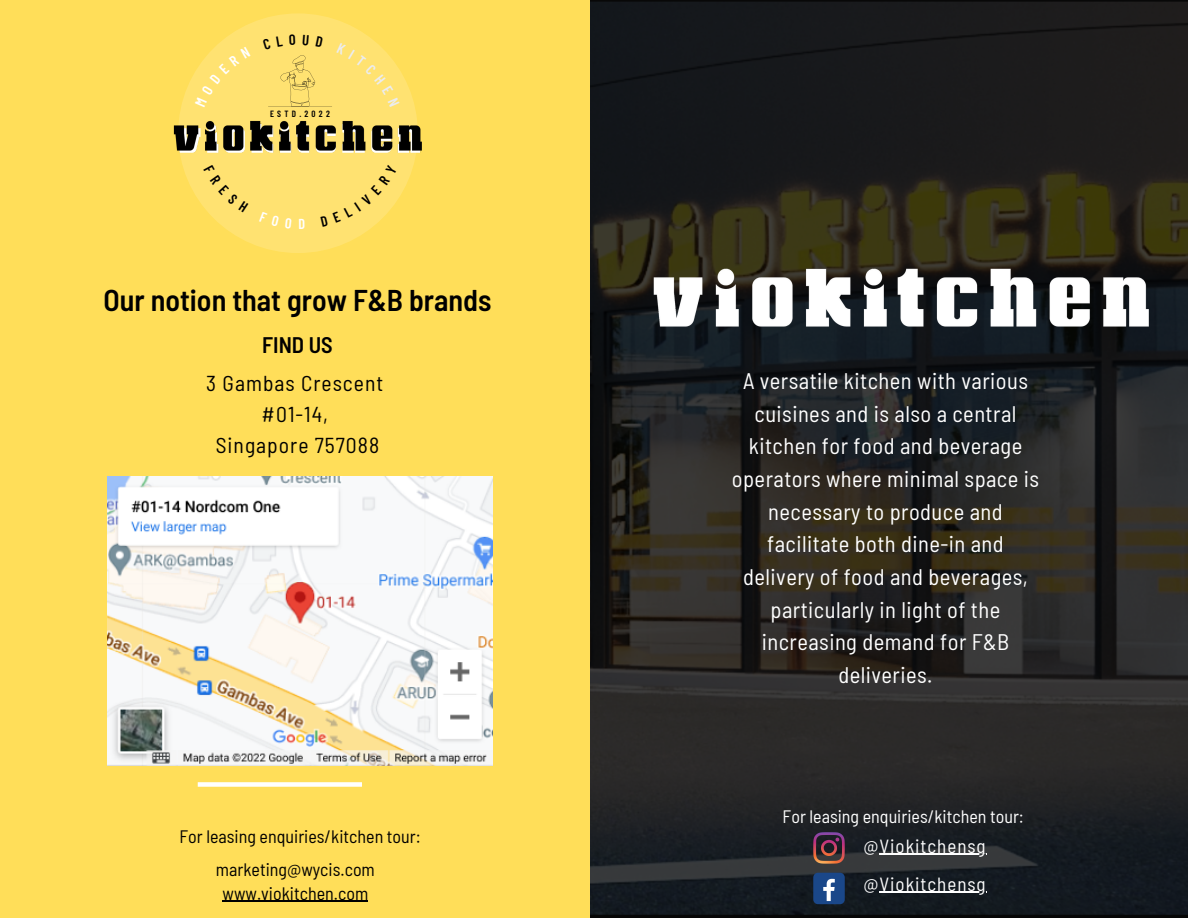
<style>
.page{position:relative;width:1188px;height:918px;background:#fff}
.page>*{position:absolute;margin:0;border:0;box-sizing:border-box;transform-origin:0 0}
.t1{font:600 semi-condensed 30px "Barlow";color:#000}
.t2{font:semi-condensed 22.5px/32.7px "Barlow";letter-spacing:.02em;color:#fff;text-align:center}
.t3{font:600 semi-condensed 22.5px "Barlow";color:#000}
.t4{font:semi-condensed 21.6px "Barlow";letter-spacing:.045em;color:#000}
.t5{font:semi-condensed 19.05px "Barlow";letter-spacing:.05em;color:#fefefe}
.t6{font:semi-condensed 18px "Barlow";color:#000}
.t7{font:semi-condensed 18px "Barlow";color:#fff}
.t8{font:600 9px "Barlow Condensed";letter-spacing:.36em;color:#000}
</style>
<div class="page">
<img style="left:590px;top:0;width:598px;height:918px">
<div style="left:0;top:0;width:590px;height:918px;background:#ffde59"></div>
<img style="left:107px;top:476px;width:386px;height:290px">
<svg style="left:198px;top:782px;width:164px;height:5px"></svg>
<img style="left:623px;top:253px;width:555px;height:91px">
<svg style="left:813px;top:832px;width:32px;height:32px"></svg>
<div style="left:813px;top:873px;width:32px;height:31px;background:#1a4789;border-radius:5px"></div>
<svg style="left:823px;top:879px;width:12px;height:22px"></svg>
<hr style="left:879px;top:854px;width:108px;height:1px;background:#fefefe">
<hr style="left:879px;top:892px;width:108px;height:1px;background:#fefefe">
<hr style="left:223px;top:901px;width:145px;height:1px;background:#000">
<div style="left:178px;top:13px;width:240px;height:240px;background:#ffe271;border-radius:50%"></div>
<img style="left:173px;top:114px;width:249px;height:43px">
<svg style="left:196px;top:47px;width:19px;height:23px"></svg>
<svg style="left:268px;top:34px;width:132px;height:73px"></svg>
<p class="t8" style="left:270px;top:108px;width:61px">ESTD.2022</p>
<p class="t1" style="left:103px;top:281px;width:390px">Our notion that grow F&amp;B brands</p>
<p class="t3" style="left:262px;top:331px;width:72px">FIND US</p>
<p class="t4" style="left:206px;top:369px;width:179px">3 Gambas Crescent</p>
<p class="t4" style="left:262px;top:400px;width:68px">#01-14,</p>
<p class="t4" style="left:216px;top:432px;width:165px">Singapore 757088</p>
<p class="t6" style="left:180px;top:825px;width:243px">For leasing enquiries/kitchen tour:</p>
<p class="t6" style="left:216px;top:858px;width:160px">marketing@wycis.com</p>
<p class="t6" style="left:223px;top:882px;width:147px">www.viokitchen.com</p>
<p class="t2" style="left:732px;top:364px;width:309px">A versatile kitchen with various cuisines and is also a central kitchen for food and beverage operators where minimal space is necessary to produce and facilitate both dine-in and delivery of food and beverages, particularly in light of the increasing demand for F&amp;B deliveries.</p>
<p class="t7" style="left:783px;top:805px;width:243px">For leasing enquiries/kitchen tour:</p>
<p class="t5" style="left:863px;top:834px;width:124px">@Viokitchensg</p>
<p class="t5" style="left:863px;top:871px;width:124px">@Viokitchensg</p>
</div>
